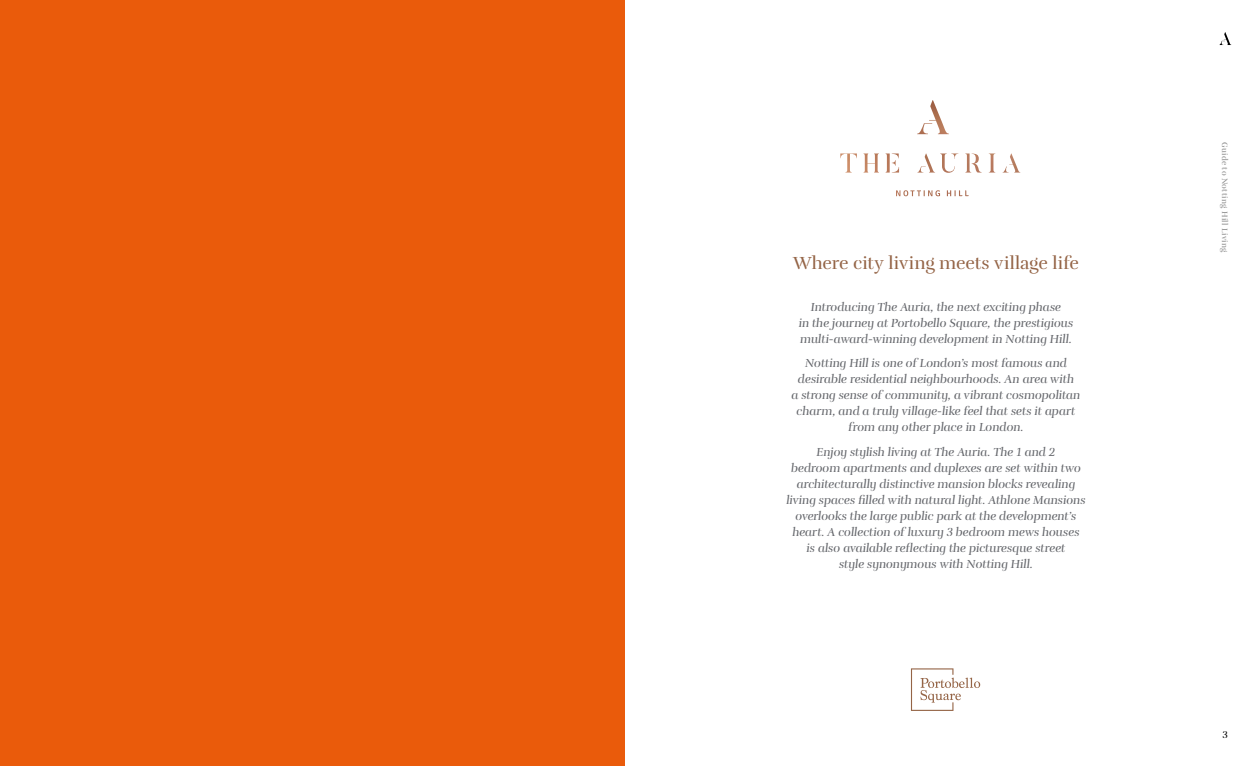
<style>
.page{position:relative;width:1248px;height:766px;background:#fff}
.page>*{position:absolute;margin:0;border:0;box-sizing:border-box;transform-origin:0 0}
.t1{font:18px "Rufina Stencil Regular";color:#946446}
.t2{font:12px/16px "Rufina Stencil Regular Italic";letter-spacing:-.005em;color:#63656a;text-align:center}
.t3{font:10px "Rufina Stencil Regular";color:#000}
.t4{font:8px "Rufina Stencil Regular";letter-spacing:.05em;color:#878787}
</style>
<div class="page">
<img style="left:840px;top:100px;width:180px;height:96px">
<svg style="left:910px;top:668px;width:70px;height:42px"></svg>
<div style="left:0;top:0;width:624px;height:765px;background:#ea5b0b"></div>
<svg style="left:1219px;top:32px;width:12px;height:13px"></svg>
<h1 class="t1" style="left:793px;top:252px;width:287px">Where city living meets village life</h1>
<p class="t2" style="left:798px;top:298px;width:276px">Introducing The Auria, the next exciting phase<br>in the journey at Portobello Square, the prestigious multi-award-winning development in Notting Hill.</p>
<p class="t2" style="left:791px;top:355px;width:290px">Notting Hill is one of London’s most famous and desirable residential neighbourhoods. An area with<br>a strong sense of community, a vibrant cosmopolitan charm, and a truly village-like feel that sets it apart from any other place in London.</p>
<p class="t2" style="left:786px;top:443px;width:300px">Enjoy stylish living at The Auria. The 1 and 2<br>bedroom apartments and duplexes are set within two architecturally distinctive mansion blocks revealing living spaces filled with natural light. Athlone Mansions overlooks the large public park at the development’s heart. A collection of luxury 3 bedroom mews houses<br>is also available reflecting the picturesque street<br>style synonymous with Notting Hill.</p>
<p class="t4" style="left:1229px;top:142px;width:112px;rotate:90deg">Guide to Notting Hill Living</p>
<p class="t3" style="left:1222px;top:728px;width:7px">3</p>
</div>
